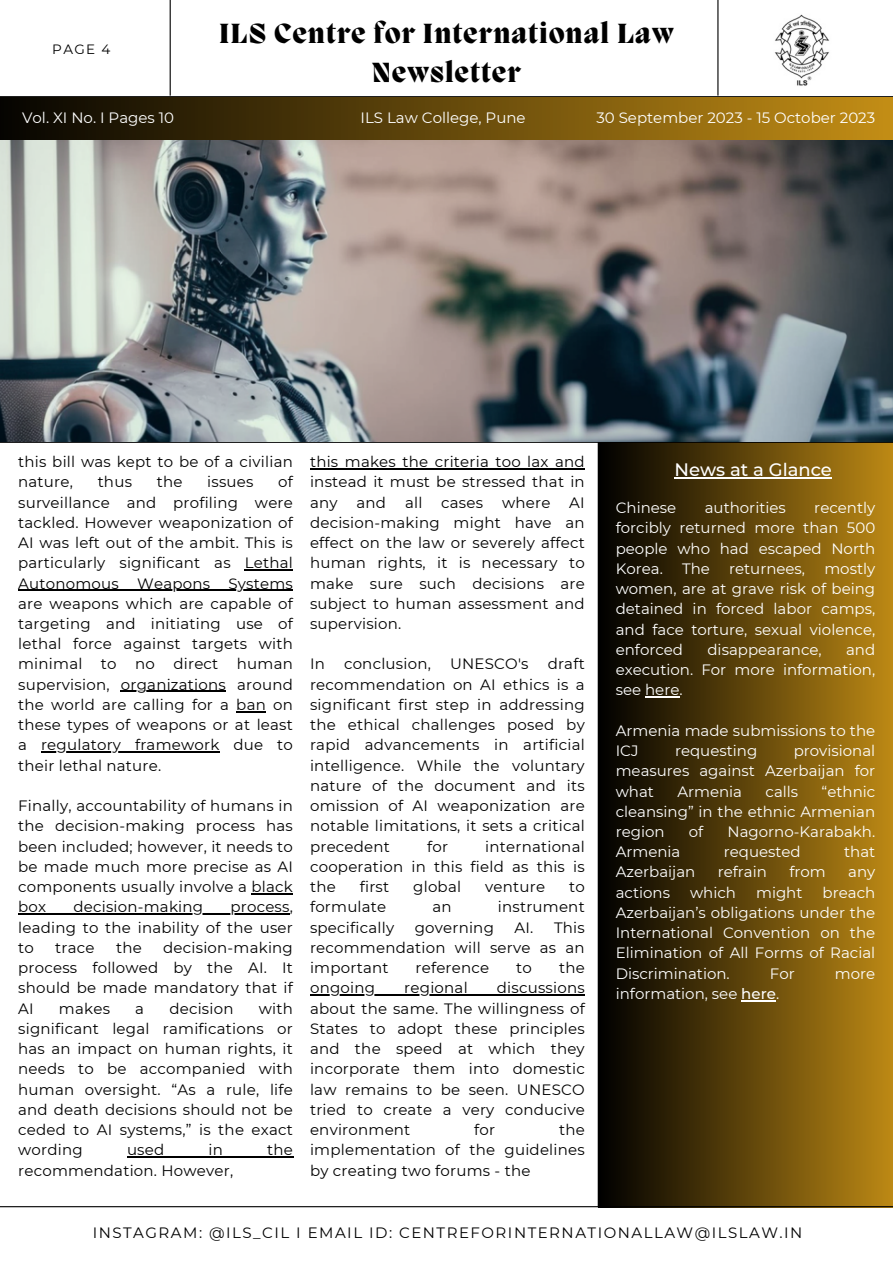
<style>
.page{position:relative;width:893px;height:1264px;background:#fff}
.page>*{position:absolute;margin:0;border:0;box-sizing:border-box;transform-origin:0 0}
.t1{font:800 28.5px/39.3px "Migra";letter-spacing:.04em;color:#000;text-align:center}
.t2{font:500 18px "Montserrat";color:#fff}
.t3{font:15px/20.2px "Montserrat";letter-spacing:.015em;color:#000;text-align:justify}
.t4{font:15px/20.2px "Montserrat";color:#fff;text-align:justify}
.t5{font:15px "Montserrat";letter-spacing:.1em;color:#000}
.t6{font:13.5px "Montserrat";color:#000}
.s1{font-weight:500}
</style>
<div class="page">
<svg style="left:0;top:139px;width:892px;height:1px"></svg>
<hr style="left:0;top:96px;width:892px;height:1px;background:#000">
<hr style="left:170px;top:0;width:1px;height:96px;background:#000">
<hr style="left:717px;top:0;width:1px;height:96px;background:#000">
<hr style="left:0;top:140px;width:892px;height:1px;background:#000">
<div style="left:598px;top:442px;width:294px;height:765px;background:linear-gradient(to right,#000,#bc8815)"></div>
<hr style="left:0;top:1206px;width:892px;height:1px;background:#000">
<hr style="left:597px;top:441px;width:1px;height:766px;background:#000">
<hr style="left:0;top:442px;width:892px;height:1px;background:#000">
<div style="left:0;top:97px;width:892px;height:42px;background:linear-gradient(to right,#050401,#c38d15)"></div>
<img style="left:774px;top:14px;width:55px;height:72px">
<hr style="left:310px;top:468px;width:275px;height:1px;background:#000">
<hr style="left:310px;top:994px;width:275px;height:1px;background:#000">
<hr style="left:251px;top:893px;width:42px;height:1px;background:#000">
<hr style="left:18px;top:913px;width:272px;height:1px;background:#000">
<hr style="left:127px;top:1156px;width:166px;height:1px;background:#000">
<hr style="left:245px;top:569px;width:48px;height:1px;background:#000">
<hr style="left:18px;top:589px;width:275px;height:1px;background:#000">
<hr style="left:121px;top:691px;width:105px;height:1px;background:#000">
<hr style="left:236px;top:711px;width:30px;height:1px;background:#000">
<hr style="left:41px;top:751px;width:178px;height:1px;background:#000">
<hr style="left:674px;top:477px;width:158px;height:1px;background:#fff">
<hr style="left:645px;top:696px;width:34px;height:1px;background:#fff">
<hr style="left:741px;top:1000px;width:35px;height:1px;background:#fff">
<img style="left:0;top:141px;width:892px;height:300px">
<p class="t6" style="left:52px;top:41px;width:60px">PAGE 4</p>
<p class="t4" style="left:22px;top:107px;width:153px">Vol. XI No. I Pages 10</p>
<p class="t1" style="left:219px;top:16px;width:456px">ILS Centre for International Law<br>Newsletter</p>
<p class="t4" style="left:360px;top:107px;width:166px">ILS Law College, Pune</p>
<p class="t4" style="left:596px;top:107px;width:280px">30 September 2023 - 15 October 2023</p>
<p class="t3" style="left:18px;top:451px;width:276px">this bill was kept to be of a civilian nature,</p>
<p class="t3" style="left:18px;top:472px;width:276px;text-indent:260px">of surveillance and profiling were tackled. However weaponization of AI was left out of the ambit. This is particularly significant as Lethal Autonomous Weapons Systems are weapons which are capable of targeting and initiating use of lethal force against targets with minimal to no direct human supervision, organizations around the world are calling for a ban on these types of weapons or at least a regulatory framework due to their lethal nature.</p>
<p class="t3" style="left:98px;top:472px;width:36px">thus</p>
<p class="t3" style="left:157px;top:472px;width:27px">the</p>
<p class="t3" style="left:207px;top:472px;width:48px">issues</p>
<p class="t3" style="left:18px;top:795px;width:276px">Finally, accountability of humans in the decision-making process has been included; however, it needs to be made much more precise as AI components usually involve a black box</p>
<p class="t3" style="left:73px;top:896px;width:131px">decision-making</p>
<p class="t3" style="left:18px;top:896px;width:276px;text-indent:212px">process, leading to the inability of the user to</p>
<p class="t3" style="left:18px;top:937px;width:276px;text-indent:145px">decision-making process followed by the AI. It should be made mandatory that if AI</p>
<p class="t3" style="left:55px;top:937px;width:41px">trace</p>
<p class="t3" style="left:116px;top:937px;width:27px">the</p>
<p class="t3" style="left:18px;top:998px;width:276px;text-indent:240px">with significant legal ramifications or has an impact on human rights, it needs to be accompanied with human oversight. “As a rule, life and death decisions should not be ceded to AI systems,” is the exact wording</p>
<p class="t3" style="left:59px;top:998px;width:53px">makes</p>
<p class="t3" style="left:135px;top:998px;width:10px">a</p>
<p class="t3" style="left:169px;top:998px;width:66px">decision</p>
<p class="t3" style="left:127px;top:1139px;width:39px">used</p>
<p class="t3" style="left:208px;top:1139px;width:16px">in</p>
<p class="t3" style="left:267px;top:1139px;width:27px">the</p>
<p class="t3" style="left:18px;top:1159px;width:216px">recommendation. However,</p>
<p class="t3" style="left:310px;top:451px;width:276px">this makes the criteria too lax and instead it must be stressed that in any</p>
<p class="t3" style="left:356px;top:492px;width:31px">and</p>
<p class="t3" style="left:405px;top:492px;width:19px">all</p>
<p class="t3" style="left:441px;top:492px;width:43px">cases</p>
<p class="t3" style="left:502px;top:492px;width:50px">where</p>
<p class="t3" style="left:310px;top:492px;width:276px;text-indent:259px">AI decision-making might have an effect on the law or severely affect human rights, it is necessary to make sure such decisions are subject to human assessment and supervision.</p>
<p class="t3" style="left:310px;top:654px;width:16px">In</p>
<p class="t3" style="left:344px;top:654px;width:88px">conclusion,</p>
<p class="t3" style="left:450px;top:654px;width:80px">UNESCO's</p>
<p class="t3" style="left:310px;top:654px;width:276px;text-indent:237px">draft recommendation on AI ethics is a significant first step in addressing the ethical challenges posed by rapid advancements in artificial intelligence. While the voluntary nature of the document and its omission of AI weaponization are notable limitations, it sets a critical precedent</p>
<p class="t3" style="left:427px;top:836px;width:22px">for</p>
<p class="t3" style="left:310px;top:836px;width:276px;text-indent:175px">international cooperation in this field as this is the</p>
<p class="t3" style="left:360px;top:876px;width:31px">first</p>
<p class="t3" style="left:413px;top:876px;width:49px">global</p>
<p class="t3" style="left:485px;top:876px;width:61px">venture</p>
<p class="t3" style="left:569px;top:876px;width:17px">to</p>
<p class="t3" style="left:310px;top:896px;width:78px">formulate</p>
<p class="t3" style="left:432px;top:896px;width:21px">an</p>
<p class="t3" style="left:498px;top:896px;width:88px">instrument</p>
<p class="t3" style="left:310px;top:917px;width:86px">specifically</p>
<p class="t3" style="left:414px;top:917px;width:81px">governing</p>
<p class="t3" style="left:310px;top:917px;width:276px;text-indent:204px">AI. This recommendation will serve as an important</p>
<p class="t3" style="left:415px;top:957px;width:75px">reference</p>
<p class="t3" style="left:516px;top:957px;width:17px">to</p>
<p class="t3" style="left:559px;top:957px;width:27px">the</p>
<p class="t3" style="left:310px;top:977px;width:276px;text-indent:187px">discussions about the same. The willingness of States to adopt these principles and the speed at which they incorporate them into domestic law remains to be seen. UNESCO tried to create a very conducive environment</p>
<p class="t3" style="left:310px;top:977px;width:67px">ongoing</p>
<p class="t3" style="left:404px;top:977px;width:65px">regional</p>
<p class="t3" style="left:474px;top:1119px;width:22px">for</p>
<p class="t3" style="left:310px;top:1119px;width:276px;text-indent:249px">the implementation of the guidelines by creating two forums - the</p>
<p class="t2" style="left:674px;top:458px;width:159px">News at a Glance</p>
<p class="t4" style="left:615px;top:497px;width:261px;text-indent:198px">recently forcibly returned more than 500 people who had escaped North Korea.</p>
<p class="t4" style="left:615px;top:497px;width:62px">Chinese</p>
<p class="t4" style="left:704px;top:497px;width:83px">authorities</p>
<p class="t4" style="left:615px;top:558px;width:261px;text-indent:209px">mostly women, are at grave risk of being detained in forced labor camps, and face torture, sexual violence, enforced</p>
<p class="t4" style="left:682px;top:558px;width:29px">The</p>
<p class="t4" style="left:729px;top:558px;width:77px">returnees,</p>
<p class="t4" style="left:615px;top:639px;width:261px;text-indent:230px">and execution. For more information, see here.</p>
<p class="t4" style="left:615px;top:720px;width:261px">Armenia made submissions to the<br>ICJ</p>
<p class="t4" style="left:707px;top:639px;width:116px">disappearance,</p>
<p class="t4" style="left:615px;top:740px;width:261px;text-indent:178px">provisional measures against Azerbaijan for what</p>
<p class="t4" style="left:675px;top:740px;width:84px">requesting</p>
<p class="t4" style="left:615px;top:781px;width:261px;text-indent:206px">“ethnic cleansing” in the ethnic Armenian region</p>
<p class="t4" style="left:677px;top:781px;width:66px">Armenia</p>
<p class="t4" style="left:765px;top:781px;width:34px">calls</p>
<p class="t4" style="left:688px;top:821px;width:16px">of</p>
<p class="t4" style="left:727px;top:821px;width:149px">Nagorno-Karabakh.</p>
<p class="t4" style="left:615px;top:841px;width:66px">Armenia</p>
<p class="t4" style="left:723px;top:841px;width:78px">requested</p>
<p class="t4" style="left:844px;top:841px;width:33px">that</p>
<p class="t4" style="left:615px;top:862px;width:81px">Azerbaijan</p>
<p class="t4" style="left:717px;top:862px;width:51px">refrain</p>
<p class="t4" style="left:789px;top:862px;width:38px">from</p>
<p class="t4" style="left:848px;top:862px;width:29px">any</p>
<p class="t4" style="left:615px;top:882px;width:56px">actions</p>
<p class="t4" style="left:690px;top:882px;width:47px">which</p>
<p class="t4" style="left:756px;top:882px;width:48px">might</p>
<p class="t4" style="left:615px;top:882px;width:261px;text-indent:207px">breach Azerbaijan’s obligations under the International Convention on the Elimination of All Forms of Racial Discrimination.</p>
<p class="t4" style="left:769px;top:963px;width:26px">For</p>
<p class="t4" style="left:834px;top:963px;width:42px">more</p>
<p class="t4" style="left:615px;top:983px;width:165px">information, see <span class="s1">here</span>.</p>
<p class="t5" style="left:93px;top:1223px;width:711px">INSTAGRAM: @ILS_CIL I EMAIL ID: CENTREFORINTERNATIONALLAW@ILSLAW.IN</p>
</div>
